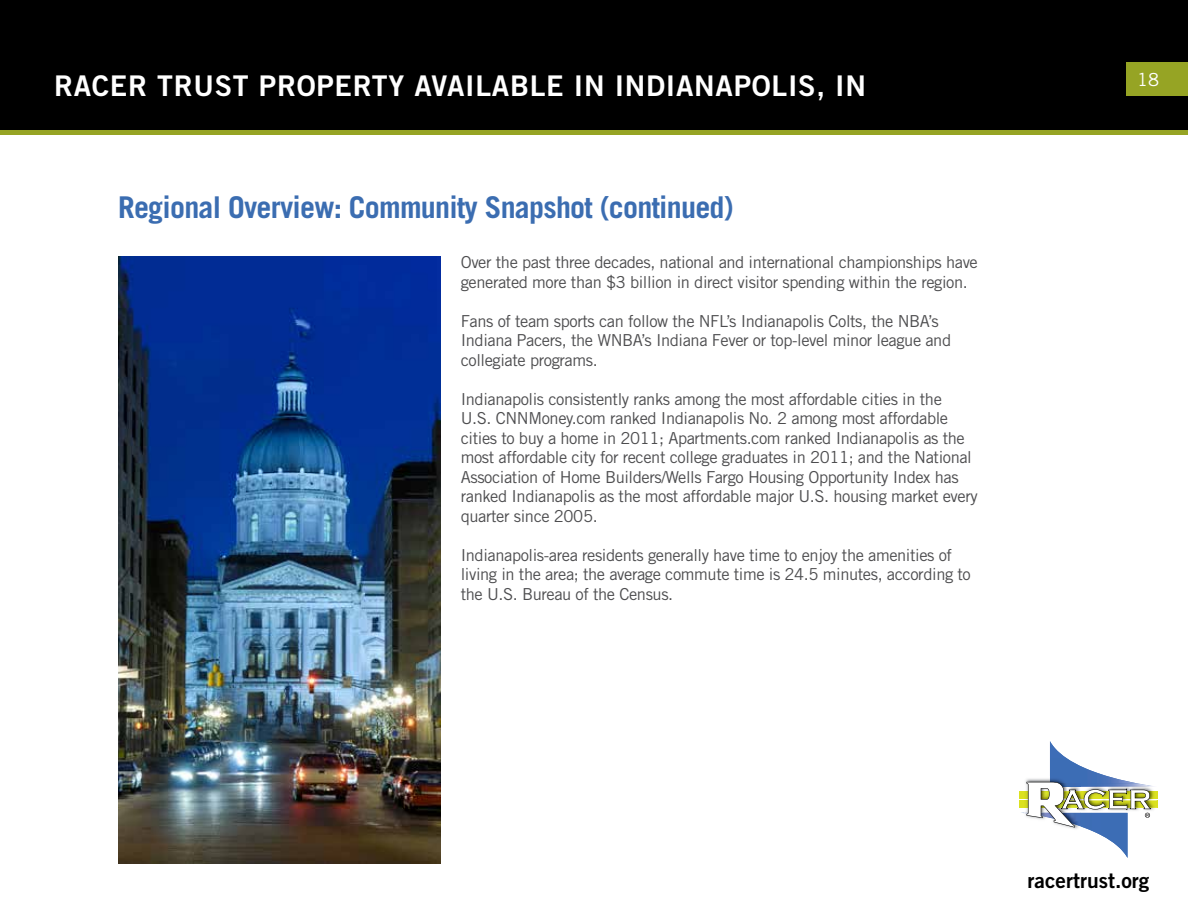
<style>
.page{position:relative;width:1188px;height:918px;background:#fff}
.page>*{position:absolute;margin:0;border:0;box-sizing:border-box;transform-origin:0 0}
.t1{font:700 30px "Trade Gothic LT Std";letter-spacing:-.025em;color:#3b6db1}
.t2{font:28.5px "Trade Gothic LT Std Bd 2";letter-spacing:.025em;color:#fff}
.t3{font:21px "Trade Gothic LT Std Bd 2";color:#000}
.t4{font:18px "Trade Gothic LT Std";color:#fff}
.t5{font:16.5px/19.5px "Trade Gothic LT Std";letter-spacing:-.025em;color:#4d4d4f}
</style>
<div class="page">
<div style="left:1px;top:1px;width:1186px;height:131px;background:#000"></div>
<div style="left:0;top:0;width:1188px;height:133px;border:2px solid #000"></div>
<div style="left:1126px;top:62px;width:62px;height:34px;background:#96a424"></div>
<div style="left:0;top:130px;width:1188px;height:5px;background:#96a424"></div>
<div style="left:1019px;top:791px;width:139px;height:7px;background:#dbe120"></div>
<div style="left:1019px;top:801px;width:139px;height:7px;background:#dbe120"></div>
<svg style="left:1021px;top:741px;width:137px;height:117px"></svg>
<img style="left:118px;top:256px;width:323px;height:608px">
<h2 class="t2" style="left:54px;top:68px;width:814px">RACER TRUST PROPERTY AVAILABLE IN INDIANAPOLIS, IN</h2>
<h1 class="t1" style="left:118px;top:189px;width:617px">Regional Overview: Community Snapshot (continued)</h1>
<p class="t5" style="left:461px;top:253px;width:519px">Over the past three decades, national and international championships have generated more than $3 billion in direct visitor spending within the region.</p>
<p class="t5" style="left:461px;top:311px;width:492px">Fans of team sports can follow the NFL’s Indianapolis Colts, the NBA’s<br>Indiana Pacers, the WNBA’s Indiana Fever or top-level minor league and collegiate programs.</p>
<p class="t5" style="left:461px;top:389px;width:519px">Indianapolis consistently ranks among the most affordable cities in the<br>U.S. CNNMoney.com ranked Indianapolis No. 2 among most affordable cities to buy a home in 2011; Apartments.com ranked Indianapolis as the most affordable city for recent college graduates in 2011; and the National Association of Home Builders/Wells Fargo Housing Opportunity Index has ranked Indianapolis as the most affordable major U.S. housing market every quarter since 2005.</p>
<p class="t5" style="left:461px;top:545px;width:512px">Indianapolis-area residents generally have time to enjoy the amenities of living in the area; the average commute time is 24.5 minutes, according to the U.S. Bureau of the Census.</p>
<p class="t4" style="left:1137px;top:68px;width:23px">18</p>
<p class="t3" style="left:1028px;top:867px;width:123px">racertrust.org</p>
</div>
